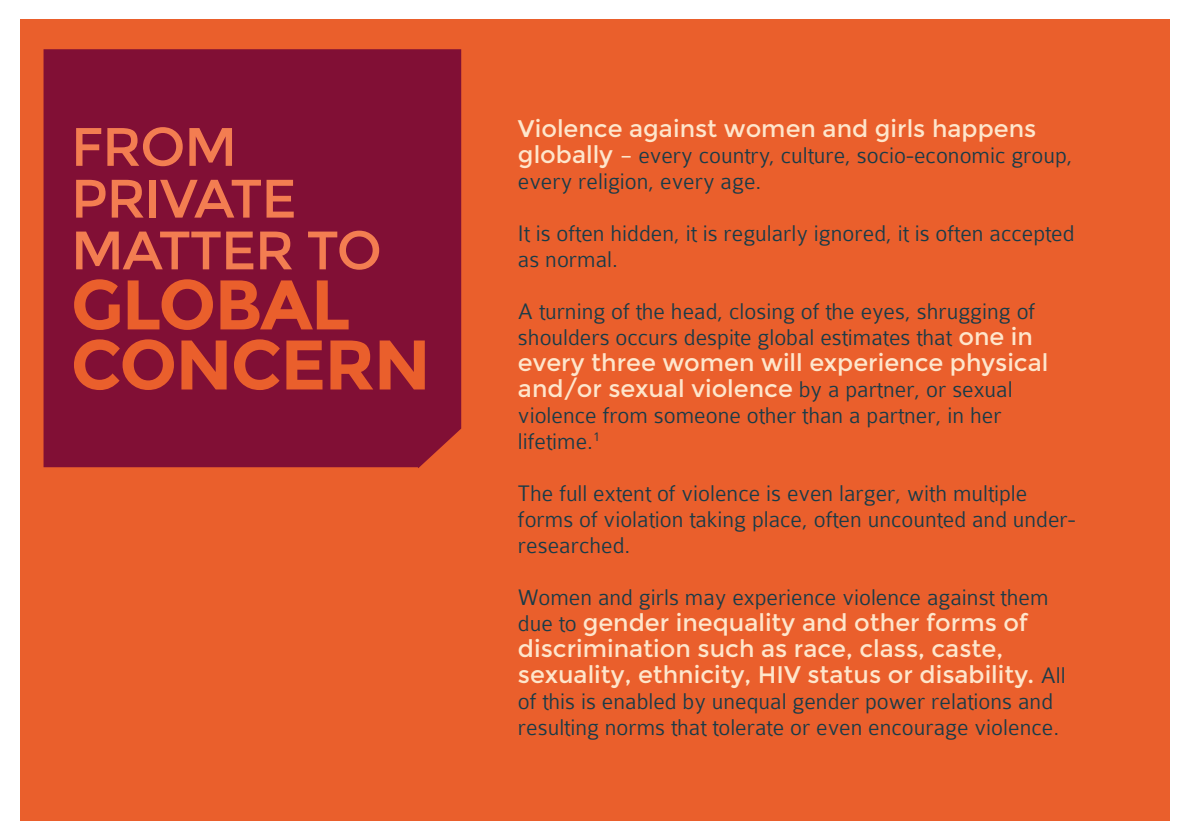
<style>
.page{position:relative;width:1191px;height:840px;background:#fff}
.page>*{position:absolute;margin:0;border:0;box-sizing:border-box;transform-origin:0 0}
.t1{font:700 70px "Montserrat";letter-spacing:-.025em;color:#ea5f2c}
.t2{font:54px "Montserrat";letter-spacing:-.025em;color:#f37d51}
.t3{font:300 24px/26px "Colaborate";color:#193b48}
.s1{font-family:"Montserrat";font-weight:400;color:#fee6cc}
</style>
<div class="page">
<div style="left:21px;top:19px;width:1149px;height:801px;background:#ea5f2c"></div>
<hr style="left:1190px;top:19px;width:1px;height:801px;background:#ea5f2c">
<div style="left:44px;top:49px;width:417px;height:419px;background:#810f35"></div>
<p class="t2" style="left:71px;top:115px;width:168px">FROM</p>
<p class="t2" style="left:71px;top:167px;width:227px">PRIVATE</p>
<p class="t2" style="left:71px;top:219px;width:312px">MATTER TO</p>
<p class="t1" style="left:71px;top:263px;width:281px">GLOBAL</p>
<p class="t1" style="left:71px;top:323px;width:361px">CONCERN</p>
<p class="t3" style="left:518px;top:116px;width:556px"><span class="s1">Violence against women and girls happens globally –</span> every country, culture, socio-economic group, every religion, every age.</p>
<p class="t3" style="left:518px;top:220px;width:558px">It is often hidden, it is regularly ignored, it is often accepted as normal.</p>
<p class="t3" style="left:518px;top:298px;width:532px">A turning of the head, closing of the eyes, shrugging of shoulders occurs despite global estimates that <span class="s1">one in every three women will experience physical and/or sexual violence</span> by a partner, or sexual violence from someone other than a partner, in her lifetime.<sup>1</sup></p>
<p class="t3" style="left:518px;top:480px;width:559px">The full extent of violence is even larger, with multiple forms of violation taking place, often uncounted and under&shy;researched.</p>
<p class="t3" style="left:518px;top:584px;width:549px">Women and girls may experience violence against them due to <span class="s1">gender inequality and other forms of discrimination such as race, class, caste, sexuality, ethnicity, HIV status or disability.</span> All of this is enabled by unequal gender power relations and resulting norms that tolerate or even encourage violence.</p>
</div>
